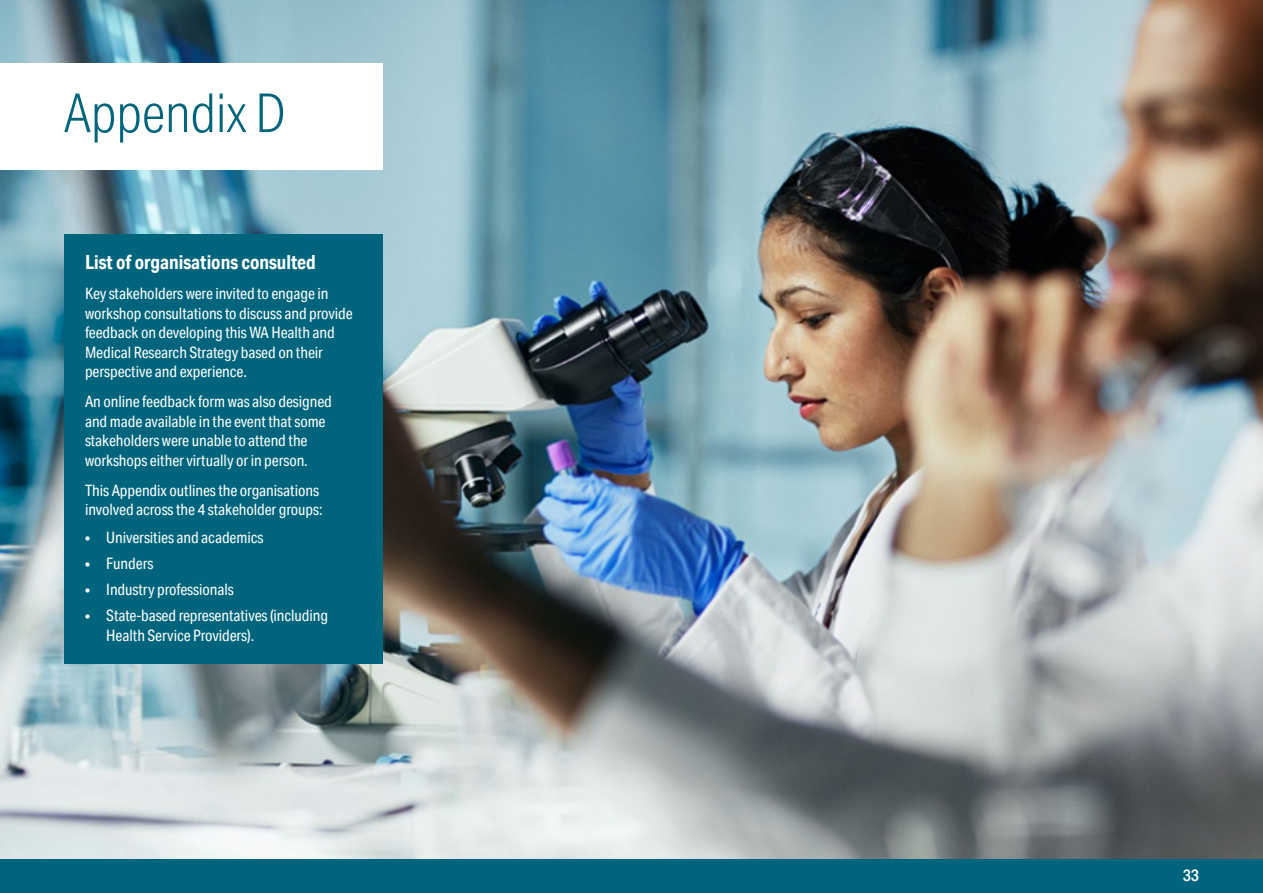
<style>
.page{position:relative;width:1263px;height:893px;background:#fff}
.page>*{position:absolute;margin:0;border:0;box-sizing:border-box;transform-origin:0 0}
.t1{font:300 54px "Aktiv Grotesk Cd";letter-spacing:-.005em;color:#00657c}
.Sub_Heads{font:700 19.5px "Aktiv Grotesk Cd";color:#fff}
.t2{font:500 16.5px "Aktiv Grotesk Cd";color:#fff}
.Body_Copy{font:15.75px/19.5px "Aktiv Grotesk Cd";letter-spacing:-.005em;color:#fff}
</style>
<div class="page">
<div style="left:0;top:859px;width:1263px;height:34px;background:#00657c"></div>
<img style="left:0;top:0;width:1263px;height:859px">
<div style="left:64px;top:234px;width:319px;height:429px;background:#00657c"></div>
<div style="left:0;top:64px;width:383px;height:106px;background:#fff"></div>
<p class="t1" style="left:64px;top:82px;width:223px">Appendix D</p>
<p class="Sub_Heads" style="left:85px;top:250px;width:232px">List of organisations consulted</p>
<p class="Body_Copy" style="left:85px;top:284px;width:269px">Key stakeholders were invited to engage in workshop consultations to discuss and provide feedback on developing this WA Health and Medical Research Strategy based on their perspective and experience.</p>
<p class="Body_Copy" style="left:85px;top:392px;width:248px">An online feedback form was also designed and made available in the event that some stakeholders were unable to attend the workshops either virtually or in person.</p>
<p class="Body_Copy" style="left:85px;top:480px;width:239px">This Appendix outlines the organisations involved across the 4 stakeholder groups:</p>
<p class="Body_Copy" style="left:85px;top:528px;width:180px">• Universities and academics</p>
<p class="Body_Copy" style="left:85px;top:554px;width:70px">• Funders</p>
<p class="Body_Copy" style="left:85px;top:580px;width:150px">• Industry professionals</p>
<p class="Body_Copy" style="left:106px;top:606px;width:223px;text-indent:-21px">• State-based representatives (including<br>Health Service Providers).</p>
<p class="t2" style="left:1183px;top:866px;width:18px">33</p>
</div>
